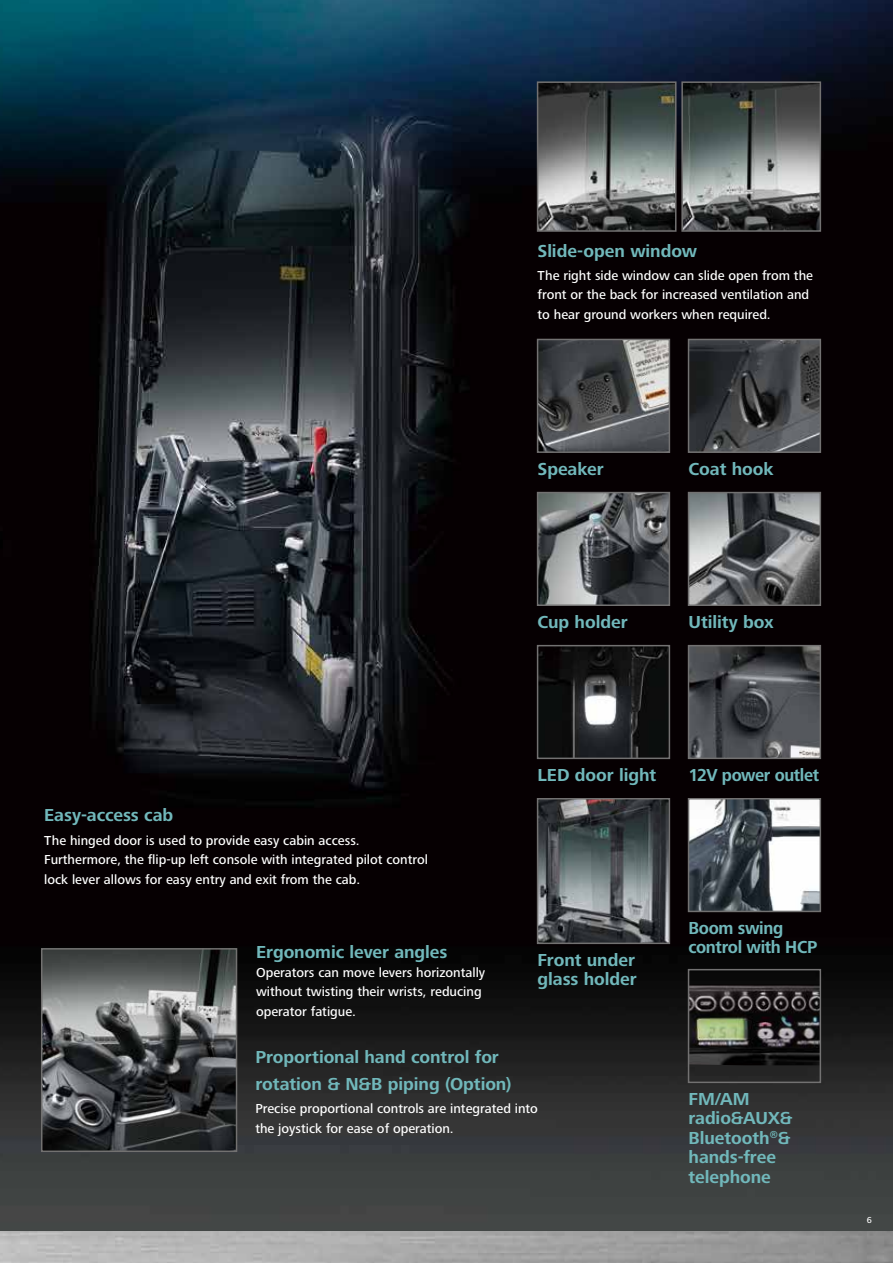
<style>
.page{position:relative;width:893px;height:1263px;background:#fff}
.page>*{position:absolute;margin:0;border:0;box-sizing:border-box;transform-origin:0 0}
.t1{font:700 18px/19.5px "Frutiger Next Pro";letter-spacing:-.005em;color:#71b8bb}
.t2{font:700 18px/19.5px "Frutiger Next Pro";letter-spacing:-.005em;color:#71b8bb;scale:.95 1}
.t3{font:700 18px "Frutiger Next Pro";letter-spacing:-.005em;color:#71b8bb;scale:.94 1}
.t4{font:500 13.5px/19.5px "Frutiger Next Pro";color:#fff}
.t5{font:500 9px "Frutiger Next Pro";color:#fff}
</style>
<div class="page">
<img style="left:0;top:0;width:893px;height:1231px">
<img style="left:44px;top:951px;width:190px;height:198px">
<div style="left:41px;top:948px;width:196px;height:204px;border:2px solid #727170"></div>
<img style="left:540px;top:342px;width:127px;height:108px">
<img style="left:691px;top:984px;width:127px;height:81px">
<img style="left:540px;top:84px;width:133px;height:145px">
<img style="left:684px;top:84px;width:134px;height:145px">
<img style="left:540px;top:801px;width:127px;height:140px">
<img style="left:691px;top:342px;width:127px;height:108px">
<img style="left:540px;top:495px;width:127px;height:108px">
<img style="left:540px;top:648px;width:127px;height:108px">
<img style="left:691px;top:495px;width:127px;height:108px">
<div style="left:537px;top:339px;width:133px;height:114px;border:2px solid #727171"></div>
<div style="left:537px;top:81px;width:139px;height:151px;border:2px solid #727171"></div>
<div style="left:681px;top:81px;width:140px;height:151px;border:2px solid #727171"></div>
<div style="left:537px;top:798px;width:133px;height:146px;border:2px solid #727171"></div>
<div style="left:688px;top:339px;width:133px;height:114px;border:2px solid #727171"></div>
<div style="left:537px;top:492px;width:133px;height:114px;border:2px solid #727171"></div>
<div style="left:537px;top:645px;width:133px;height:114px;border:2px solid #727171"></div>
<img style="left:691px;top:648px;width:127px;height:108px">
<div style="left:688px;top:645px;width:133px;height:114px;border:2px solid #727171"></div>
<img style="left:691px;top:801px;width:127px;height:108px">
<div style="left:688px;top:798px;width:133px;height:114px;border:2px solid #727171"></div>
<div style="left:688px;top:492px;width:133px;height:114px;border:2px solid #727171"></div>
<div style="left:688px;top:969px;width:133px;height:114px;border:2px solid #727171"></div>
<h1 class="t1" style="left:538px;top:241px;width:161px">Slide-open window</h1>
<p class="t4" style="left:538px;top:266px;width:277px">The right side window can slide open from the front or the back for increased ventilation and to hear ground workers when required.</p>
<h1 class="t1" style="left:538px;top:459px;width:67px">Speaker</h1>
<h1 class="t1" style="left:688px;top:459px;width:87px">Coat hook</h1>
<h1 class="t1" style="left:538px;top:612px;width:92px">Cup holder</h1>
<h1 class="t1" style="left:688px;top:612px;width:87px">Utility box</h1>
<h1 class="t1" style="left:44px;top:806px;width:131px">Easy-access cab</h1>
<p class="t4" style="left:44px;top:830px;width:385px">The hinged door is used to provide easy cabin access.<br>Furthermore, the flip-up left console with integrated pilot control lock lever allows for easy entry and exit from the cab.</p>
<h1 class="t1" style="left:256px;top:942px;width:193px">Ergonomic lever angles</h1>
<p class="t4" style="left:256px;top:962px;width:231px">Operators can move levers horizontally without twisting their wrists, reducing operator fatigue.</p>
<h1 class="t1" style="left:538px;top:765px;width:120px">LED door light</h1>
<h1 class="t1" style="left:538px;top:950px;width:101px">Front under glass holder</h1>
<h1 class="t1" style="left:255px;top:1043px;width:258px;line-height:27px">Proportional hand control for rotation &amp; N&amp;B piping (Option)</h1>
<p class="t4" style="left:255px;top:1099px;width:284px">Precise proportional controls are integrated into the joystick for ease of operation.</p>
<h1 class="t3" style="left:688px;top:764px;width:140px">12V power outlet</h1>
<h1 class="t2" style="left:688px;top:918px;width:137px">Boom swing control with HCP</h1>
<h1 class="t1" style="left:688px;top:1089px;width:105px">FM/AM radio&amp;AUX&amp;<br>Bluetooth<sup>®</sup>&amp; hands-free telephone</h1>
<p class="t5" style="left:867px;top:1214px;width:7px">6</p>
</div>
